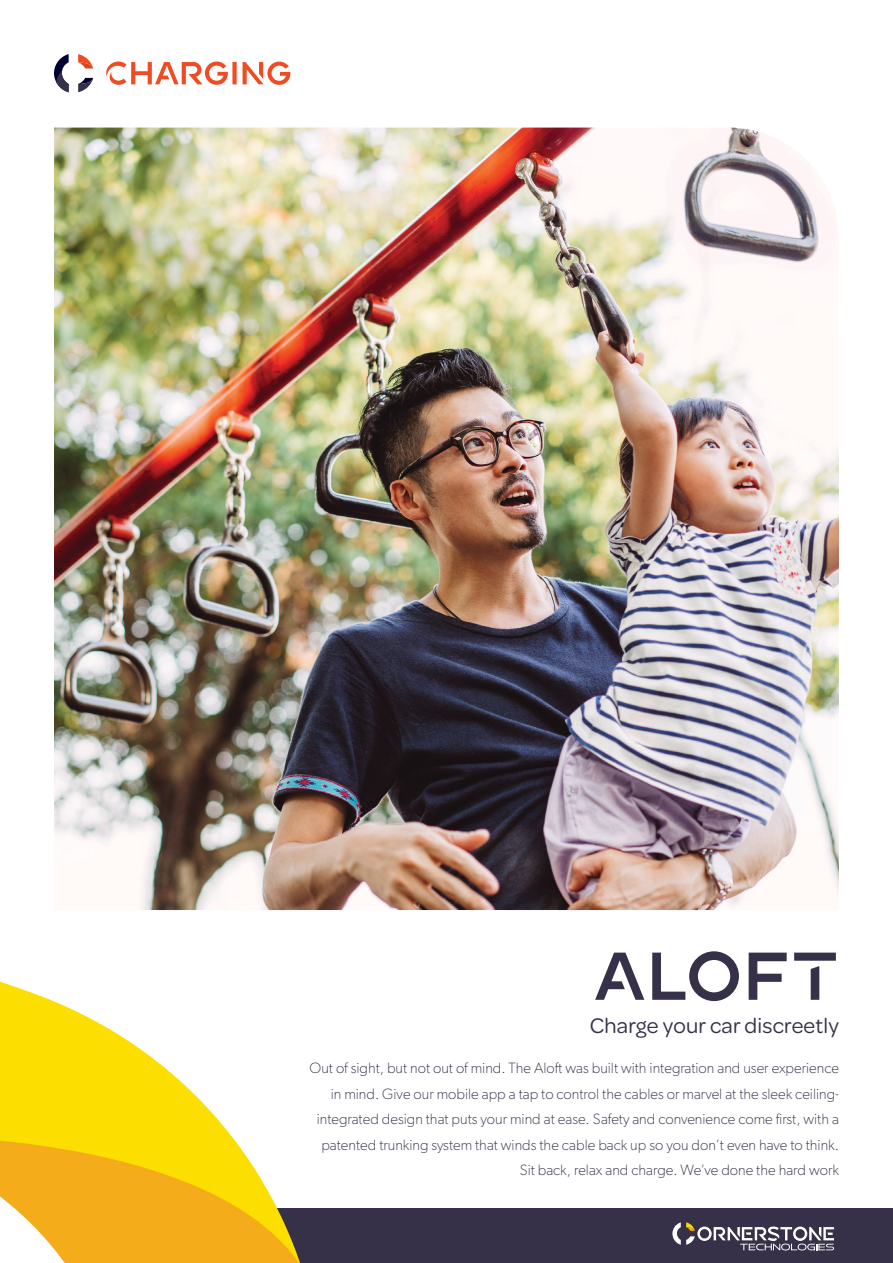
<style>
.page{position:relative;width:893px;height:1263px;background:#fff}
.page>*{position:absolute;margin:0;border:0;box-sizing:border-box;transform-origin:0 0}
.t1{font:67.5px "Conneqt";letter-spacing:.01em;color:#363148}
.t2{font:22.5px "Omnes";letter-spacing:.01em;color:#363148}
.t3{font:100 15px/25.5px "Gibson";color:#363148;text-align:right}
</style>
<div class="page">
<div style="left:200px;top:1209px;width:693px;height:54px;background:#363148"></div>
<svg style="left:672px;top:1222px;width:162px;height:28px"></svg>
<svg style="left:0;top:981px;width:225px;height:147px;fill:#fcde00"></svg>
<svg style="left:0;top:1128px;width:320px;height:135px"></svg>
<img style="left:54px;top:128px;width:785px;height:782px">
<svg style="left:106px;top:61px;width:122px;height:24px"></svg>
<div style="left:232px;top:62px;width:5px;height:22px;background:#f04c24"></div>
<svg style="left:243px;top:62px;width:47px;height:23px"></svg>
<svg style="left:54px;top:54px;width:15px;height:38px"></svg>
<svg style="left:78px;top:54px;width:15px;height:14px"></svg>
<svg style="left:78px;top:78px;width:15px;height:14px"></svg>
<p class="t1" style="left:594px;top:932px;width:246px">ALOFT</p>
<p class="t2" style="left:590px;top:1011px;width:251px">Charge your car discreetly</p>
<p class="t3" style="left:309px;top:1055px;width:531px">Out of sight, but not out of mind. The Aloft was built with integration and user experience in mind. Give our mobile app a tap to control the cables or marvel at the sleek ceiling&shy;integrated design that puts your mind at ease. Safety and convenience come first, with a patented trunking system that winds the cable back up so you don’t even have to think.</p>
<p class="t3" style="left:520px;top:1157px;width:321px">Sit back, relax and charge. We’ve done the hard work</p>
</div>
